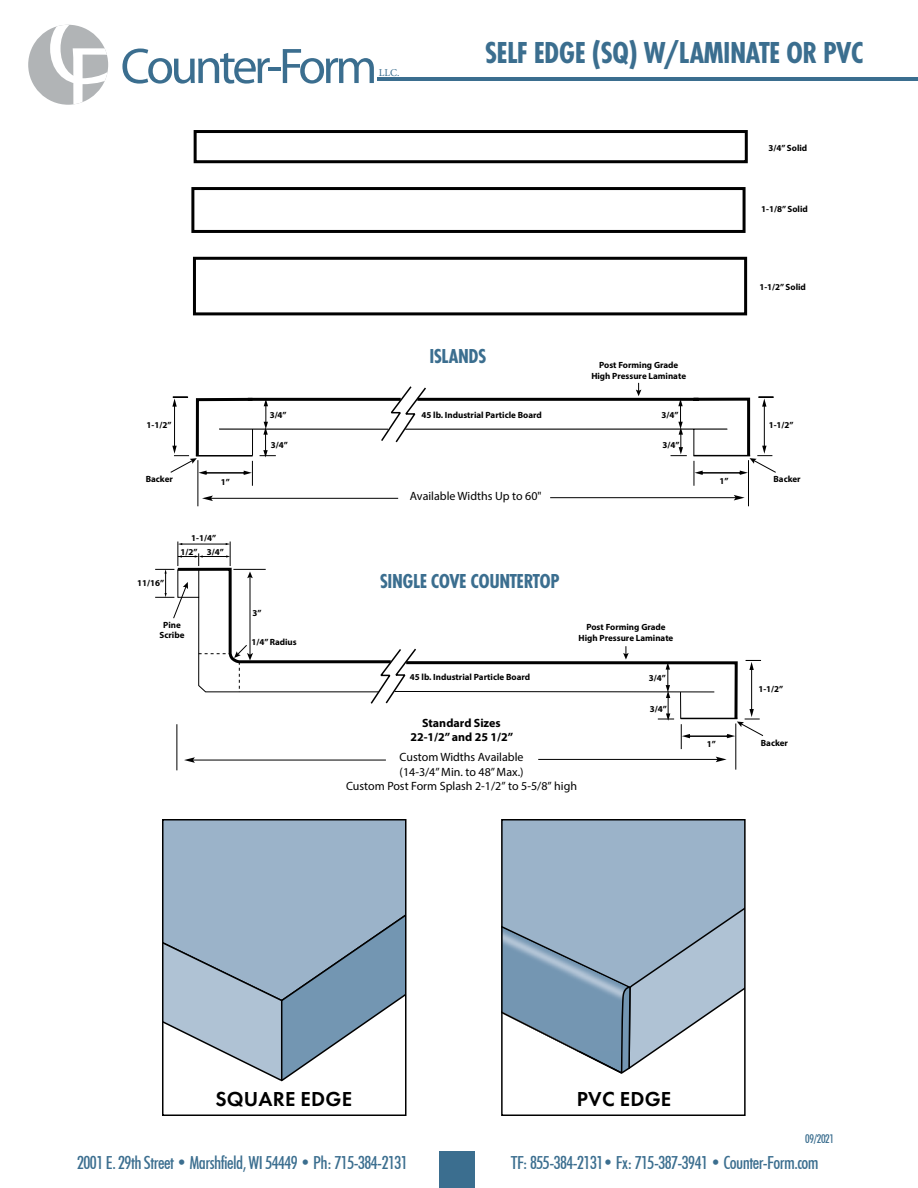
<style>
.page{position:relative;width:918px;height:1188px;background:#fff}
.page>*{position:absolute;margin:0;border:0;box-sizing:border-box;transform-origin:0 0}
.t1{font:700 31.5px "Futura PT Cond";letter-spacing:-.02em;color:#3b6e8f}
.t2{font:700 21px "Futura PT Cond";letter-spacing:-.02em;color:#3b6e8f}
.t3{font:600 21px "Futura PT";letter-spacing:.01em;color:#000}
.t4{font:500 condensed 18px "Futura BT";letter-spacing:-.03em;color:#3b6e8f}
.t5{font:12px/14.4px "Myriad Pro";color:#000;text-align:center}
.t6{font:700 12px/14.4px "Myriad Pro";color:#000;text-align:center}
.t7{font:500 condensed 12px "Futura BT";letter-spacing:-.03em;color:#3b6e8f}
.t8{font:10.5px "Minion Pro";color:#3b6e8f}
.t9{font:700 9px/10.8px "Myriad Pro";color:#000;text-align:center}
</style>
<div class="page">
<hr style="left:378px;top:78px;width:540px;height:3px;background:#3b6e8f">
<div style="left:28px;top:25px;width:80px;height:80px;background:#b1b4b6;border-radius:50%"></div>
<svg style="left:50px;top:25px;width:58px;height:80px"></svg>
<svg style="left:122px;top:49px;width:252px;height:35px"></svg>
<div style="left:439px;top:1151px;width:36px;height:37px;background:#3b6e8f"></div>
<hr style="left:735px;top:724px;width:1px;height:46px;background:#000">
<hr style="left:177px;top:724px;width:1px;height:46px;background:#000">
<svg style="left:155px;top:542px;width:609px;height:207px"></svg>
<hr style="left:681px;top:718px;width:56px;height:1px;background:#000">
<hr style="left:191px;top:760px;width:195px;height:1px;background:#000">
<svg style="left:184px;top:757px;width:11px;height:6px"></svg>
<hr style="left:538px;top:759px;width:181px;height:1px;background:#000">
<svg style="left:716px;top:757px;width:11px;height:5px"></svg>
<hr style="left:209px;top:498px;width:189px;height:1px;background:#000">
<svg style="left:202px;top:496px;width:11px;height:5px"></svg>
<hr style="left:198px;top:460px;width:1px;height:46px;background:#000">
<hr style="left:748px;top:460px;width:1px;height:46px;background:#000">
<hr style="left:550px;top:497px;width:187px;height:1px;background:#000">
<svg style="left:734px;top:495px;width:11px;height:5px"></svg>
<svg style="left:170px;top:383px;width:606px;height:103px"></svg>
<hr style="left:693px;top:455px;width:57px;height:1px;background:#000">
<hr style="left:196px;top:455px;width:57px;height:2px;background:#000">
<svg style="left:191px;top:130px;width:557px;height:186px"></svg>
<div style="left:165px;top:822px;width:238px;height:18px;background:#9bb3c9"></div>
<svg style="left:165px;top:840px;width:238px;height:242px;background:#a4b9cc"></svg>
<div style="left:162px;top:819px;width:244px;height:297px;border:2px solid #000"></div>
<div style="left:504px;top:822px;width:239px;height:7px;background:#9bb3c9"></div>
<svg style="left:504px;top:829px;width:239px;height:245px;background:#a3b8cb"></svg>
<div style="left:501px;top:819px;width:245px;height:297px;border:2px solid #000"></div>
<p class="t9" style="left:146px;top:420px;width:26px">1-1/2”</p>
<p class="t9" style="left:146px;top:474px;width:29px">Backer</p>
<p class="t9" style="left:221px;top:476px;width:11px">1”</p>
<p class="t9" style="left:191px;top:532px;width:26px">1-1/4”</p>
<p class="t9" style="left:137px;top:577px;width:29px">11/16”</p>
<p class="t9" style="left:181px;top:546px;width:45px">1/2” 3/4”</p>
<p class="t9" style="left:160px;top:619px;width:26px">Pine<br>Scribe</p>
<p class="t9" style="left:270px;top:409px;width:19px">3/4”</p>
<p class="t9" style="left:271px;top:440px;width:19px">3/4”</p>
<p class="t9" style="left:252px;top:607px;width:11px">3”</p>
<p class="t9" style="left:251px;top:636px;width:47px">1/4” Radius</p>
<p class="t8" style="left:379px;top:65px;width:22px">LLC.</p>
<h1 class="t1" style="left:485px;top:35px;width:380px">SELF EDGE (SQ) W/LAMINATE OR PVC</h1>
<p class="t9" style="left:769px;top:142px;width:40px">3/4” Solid</p>
<p class="t9" style="left:761px;top:204px;width:48px">1-1/8” Solid</p>
<h2 class="t2" style="left:429px;top:343px;width:59px">ISLANDS</h2>
<p class="t9" style="left:421px;top:409px;width:122px">45 lb. Industrial Particle Board</p>
<h3 class="t5" style="left:410px;top:489px;width:133px">Available Widths Up to 60"</h3>
<p class="t9" style="left:591px;top:359px;width:96px">Post Forming Grade<br>High Pressure Laminate</p>
<p class="t9" style="left:661px;top:409px;width:19px">3/4”</p>
<p class="t9" style="left:663px;top:440px;width:19px">3/4”</p>
<p class="t9" style="left:759px;top:282px;width:48px">1-1/2” Solid</p>
<p class="t9" style="left:720px;top:475px;width:11px">1”</p>
<p class="t9" style="left:769px;top:420px;width:26px">1-1/2”</p>
<p class="t9" style="left:774px;top:474px;width:29px">Backer</p>
<h2 class="t2" style="left:380px;top:569px;width:181px">SINGLE COVE COUNTERTOP</h2>
<p class="t9" style="left:579px;top:621px;width:96px">Post Forming Grade<br>High Pressure Laminate</p>
<p class="t9" style="left:410px;top:672px;width:122px">45 lb. Industrial Particle Board</p>
<h3 class="t6" style="left:410px;top:715px;width:104px">Standard Sizes<br>22-1/2” and 25 1/2”</h3>
<h3 class="t5" style="left:346px;top:750px;width:233px">Custom Widths Available<br>(14-3/4” Min. to 48” Max.)<br>Custom Post Form Splash 2-1/2” to 5-5/8” high</h3>
<p class="t9" style="left:649px;top:673px;width:19px">3/4”</p>
<p class="t9" style="left:650px;top:703px;width:19px">3/4”</p>
<p class="t9" style="left:707px;top:739px;width:11px">1”</p>
<p class="t9" style="left:758px;top:683px;width:26px">1-1/2”</p>
<p class="t9" style="left:761px;top:737px;width:29px">Backer</p>
<h2 class="t3" style="left:215px;top:1086px;width:138px">SQUARE EDGE</h2>
<h2 class="t3" style="left:577px;top:1086px;width:96px">PVC EDGE</h2>
<h3 class="t7" style="left:805px;top:1132px;width:30px">09/2021</h3>
<h3 class="t4" style="left:77px;top:1152px;width:332px">2001 E. 29th Street • Marshfield, WI 54449 • Ph: 715-384-2131</h3>
<h3 class="t4" style="left:511px;top:1152px;width:309px">TF: 855-384-2131• Fx: 715-387-3941 • Counter-Form.com</h3>
</div>
